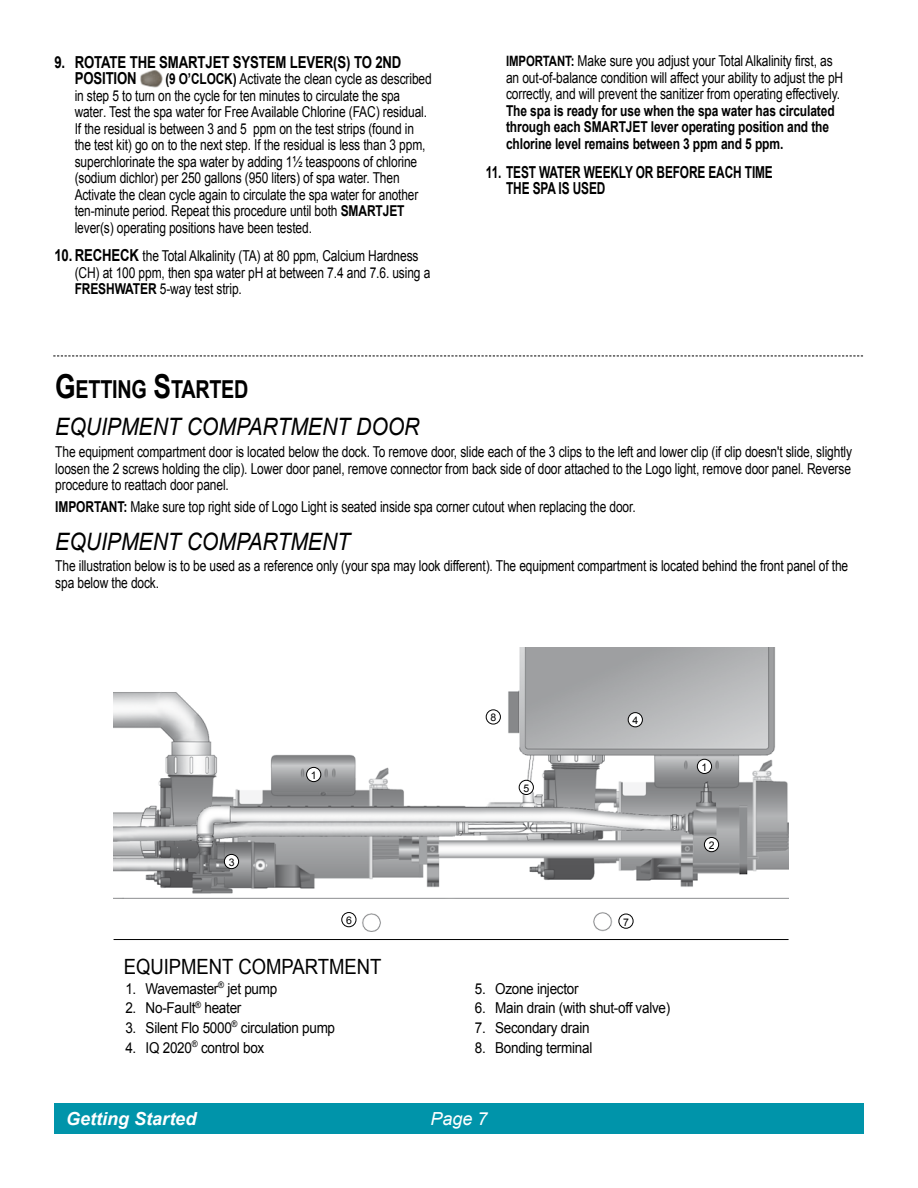
<style>
.page{position:relative;width:918px;height:1188px;background:#fff}
.page>*{position:absolute;margin:0;border:0;box-sizing:border-box;transform-origin:0 0}
.t1{font:700 24.75px "Arial";letter-spacing:-.015em;color:#000;scale:.8 1}
.t2{font:italic 24px "Arial";color:#000;scale:.88 1}
.t3{font:21px "Arial";color:#000;scale:.88 1}
.t4{font:italic 700 18px "Arial";color:#fff}
.t5{font:italic 18px "Arial";color:#fff}
.t6{font:700 16.5px/16.5px "Arial";letter-spacing:-.01em;color:#000;scale:.8 1}
.t7{font:700 16.5px/16.5px "Arial";letter-spacing:-.01em;color:#000;scale:.72 1}
.t8{font:15px/16.5px "Arial";letter-spacing:-.01em;color:#000;scale:.8 1}
.t9{font:15px "Arial";letter-spacing:-.01em;color:#000;scale:.9 1}
.t10{font:700 15px/16.5px "Arial";letter-spacing:-.01em;color:#000;scale:.8 1}
.t11{font:10.5px "Arial";color:#000}
.s1{font-weight:700}
.s2{font-weight:700;font-size:16.5px}
.s3{font-weight:700;font-size:14.25px}
.s4{font-size:33px}
</style>
<div class="page">
<div style="left:54px;top:1103px;width:810px;height:31px;background:#0094aa"></div>
<img style="left:114px;top:648px;width:675px;height:284px">
<div style="left:697px;top:759px;width:15px;height:15px;background:#fff;border-radius:50%"></div>
<div style="left:697px;top:759px;width:15px;height:15px;border:1px solid #000;border-radius:50%"></div>
<div style="left:704px;top:837px;width:15px;height:15px;background:#fff;border-radius:50%"></div>
<div style="left:704px;top:837px;width:15px;height:15px;border:1px solid #000;border-radius:50%"></div>
<div style="left:224px;top:854px;width:15px;height:15px;background:#fff;border-radius:50%"></div>
<div style="left:224px;top:854px;width:15px;height:15px;border:1px solid #000;border-radius:50%"></div>
<div style="left:628px;top:713px;width:14px;height:14px;background:#fff;border-radius:50%"></div>
<div style="left:628px;top:712px;width:15px;height:15px;border:1px solid #000;border-radius:50%"></div>
<div style="left:519px;top:780px;width:14px;height:15px;background:#fff;border-radius:50%"></div>
<div style="left:519px;top:780px;width:15px;height:15px;border:1px solid #000;border-radius:50%"></div>
<div style="left:342px;top:913px;width:14px;height:14px;background:#fff;border-radius:50%"></div>
<div style="left:342px;top:912px;width:14px;height:15px;border:1px solid #000;border-radius:50%"></div>
<div style="left:619px;top:914px;width:14px;height:14px;background:#fff;border-radius:50%"></div>
<div style="left:619px;top:914px;width:14px;height:14px;border:1px solid #000;border-radius:50%"></div>
<div style="left:486px;top:710px;width:14px;height:14px;background:#fff;border-radius:50%"></div>
<div style="left:486px;top:710px;width:15px;height:14px;border:1px solid #000;border-radius:50%"></div>
<div style="left:307px;top:767px;width:14px;height:15px;background:#fff;border-radius:50%"></div>
<div style="left:306px;top:767px;width:15px;height:15px;border:1px solid #000;border-radius:50%"></div>
<div style="left:314px;top:632px;width:118px;height:60px;background:#fff"></div>
<svg style="left:53px;top:356px;width:810px;height:1px"></svg>
<hr style="left:114px;top:939px;width:675px;height:1px;background:#000">
<img style="left:140px;top:70px;width:23px;height:18px">
<p class="t6" style="left:75px;top:54px;width:410px;text-indent:-20px">9. ROTATE THE SMARTJET SYSTEM LEVER(S) TO 2ND<br>POSITION</p>
<p class="t8" style="left:75px;top:71px;width:448px;text-indent:91px"><span class="s1">(9 O’CLOCK)</span> Activate the clean cycle as described in step 5 to turn on the cycle for ten minutes to circulate the spa water. Test the spa water for Free Available Chlorine (FAC) residual.<br>If the residual is between 3 and 5 ppm on the test strips (found in the test kit) go on to the next step. If the residual is less than 3 ppm, superchlorinate the spa water by adding 1½ teaspoons of chlorine (sodium dichlor) per 250 gallons (950 liters) of spa water. Then Activate the clean cycle again to circulate the spa water for another ten-minute period. Repeat this procedure until both <span class="s1">SMARTJET </span>lever(s) operating positions have been tested.</p>
<p class="t8" style="left:75px;top:248px;width:446px;text-indent:-20px"><span class="s2">10. RECHECK</span> the Total Alkalinity (TA) at 80 ppm, Calcium Hardness (CH) at 100 ppm, then spa water pH at between 7.4 and 7.6. using a<br><span class="s1">FRESHWATER</span> 5-way test strip.</p>
<p class="t8" style="left:506px;top:53px;width:423px"><span class="s3">IMPORTANT:</span> Make sure you adjust your Total Alkalinity first, as an out-of-balance condition will affect your ability to adjust the pH correctly, and will prevent the sanitizer from operating effectively.</p>
<p class="t10" style="left:506px;top:103px;width:412px">The spa is ready for use when the spa water has circulated through each SMARTJET lever operating position and the chlorine level remains between 3 ppm and 5 ppm.</p>
<p class="t7" style="left:506px;top:164px;width:372px;text-indent:-20px">11. TEST WATER WEEKLY OR BEFORE EACH TIME<br>THE SPA IS USED</p>
<h1 class="t1" style="left:55px;top:373px;width:243px"><span class="s4">G</span>ETTING <span class="s4">S</span>TARTED</h1>
<h2 class="t2" style="left:55px;top:411px;width:415px">EQUIPMENT COMPARTMENT DOOR</h2>
<p class="t8" style="left:55px;top:444px;width:998px;text-align:justify">The equipment compartment door is located below the dock. To remove door, slide each of the 3 clips to the left and lower clip (if clip doesn't slide, slightly loosen the 2 screws holding the clip). Lower door panel, remove connector from back side of door attached to the Logo light, remove door panel. Reverse procedure to reattach door panel.</p>
<p class="t8" style="left:55px;top:499px;width:727px"><span class="s1">IMPORTANT:</span> Make sure top right side of Logo Light is seated inside spa corner cutout when replacing the door.</p>
<h2 class="t2" style="left:55px;top:526px;width:337px">EQUIPMENT COMPARTMENT</h2>
<p class="t8" style="left:55px;top:558px;width:993px">The illustration below is to be used as a reference only (your spa may look different). The equipment compartment is located behind the front panel of the spa below the dock.</p>
<p class="t11" style="left:229px;top:855px;width:7px">3</p>
<p class="t11" style="left:311px;top:768px;width:7px">1</p>
<p class="t11" style="left:490px;top:711px;width:7px">8</p>
<p class="t11" style="left:523px;top:781px;width:7px">5</p>
<p class="t11" style="left:632px;top:714px;width:7px">4</p>
<p class="t11" style="left:346px;top:914px;width:7px">6</p>
<p class="t11" style="left:623px;top:915px;width:7px">7</p>
<h3 class="t3" style="left:124px;top:953px;width:294px">EQUIPMENT COMPARTMENT</h3>
<p class="t9" style="left:125px;top:979px;width:170px">1. Wavemaster<sup>®</sup> jet pump</p>
<p class="t9" style="left:125px;top:998px;width:130px">2. No-Fault<sup>®</sup> heater</p>
<p class="t9" style="left:125px;top:1018px;width:235px">3. Silent Flo 5000<sup>®</sup> circulation pump</p>
<p class="t9" style="left:125px;top:1038px;width:156px">4. IQ 2020<sup>®</sup> control box</p>
<p class="t4" style="left:66px;top:1106px;width:132px">Getting Started</p>
<p class="t9" style="left:475px;top:979px;width:117px">5. Ozone injector</p>
<p class="t9" style="left:475px;top:998px;width:219px">6. Main drain (with shut-off valve)</p>
<p class="t9" style="left:475px;top:1018px;width:129px">7. Secondary drain</p>
<p class="t9" style="left:475px;top:1038px;width:132px">8. Bonding terminal</p>
<p class="t5" style="left:430px;top:1107px;width:59px">Page 7</p>
<p class="t11" style="left:702px;top:760px;width:7px">1</p>
<p class="t11" style="left:709px;top:838px;width:7px">2</p>
</div>
